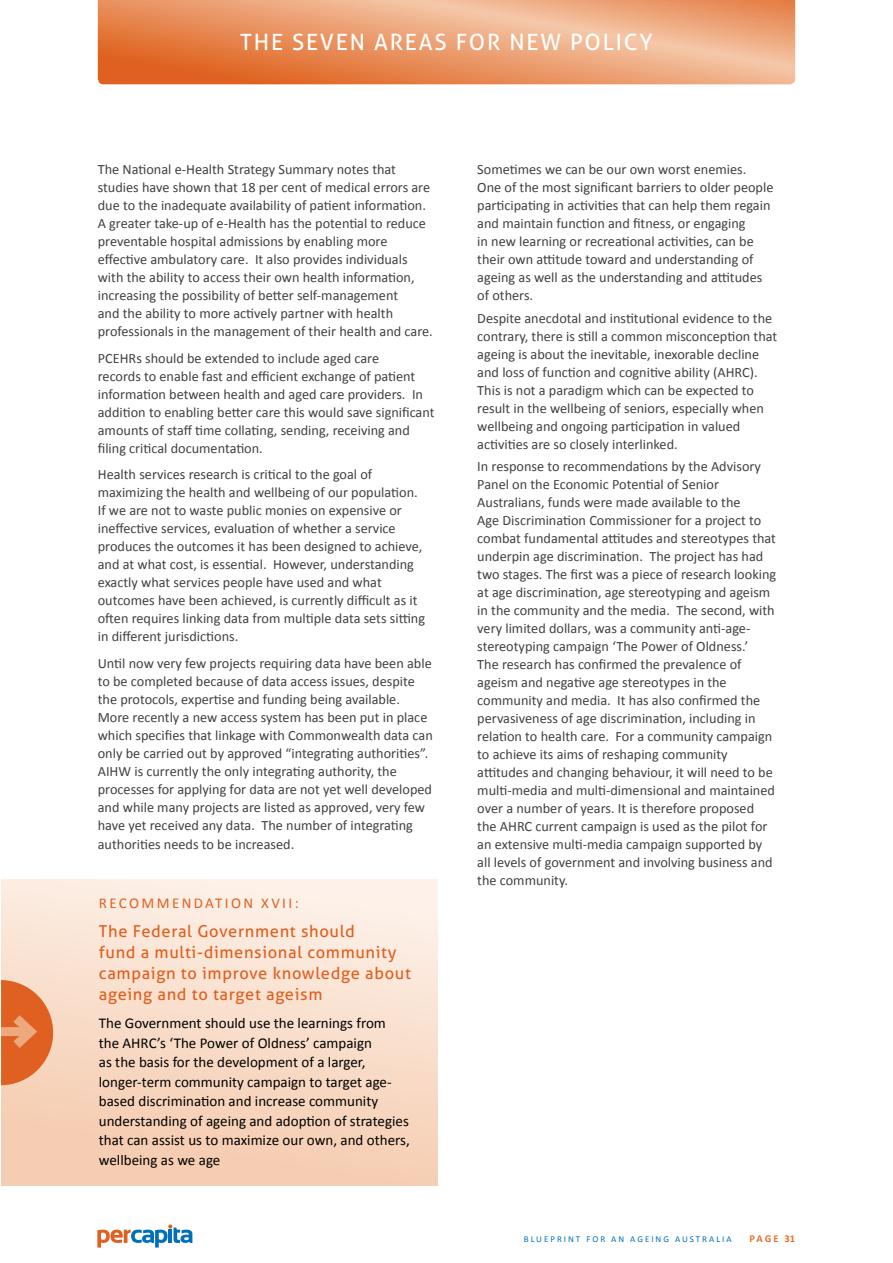
<style>
.page{position:relative;width:893px;height:1263px;background:#fff}
.page>*{position:absolute;margin:0;border:0;box-sizing:border-box;transform-origin:0 0}
.t1{font:22.5px "Aller";letter-spacing:.08em;color:#fff}
.t2{font:16.5px/21px "Aller";letter-spacing:.04em;color:#df6020}
.t3{font:15px/19.5px "Calibri";color:#000}
.t4{font:15px "Calibri";letter-spacing:.16em;color:#df6020}
.t5{font:14.25px/18px "Calibri";color:#414042}
.t6{font:700 10.5px "Calibri";letter-spacing:.16em;color:#e26f2f}
.t7{font:9px "Calibri";letter-spacing:.22em;color:#0070b9}
</style>
<div class="page">
<svg style="left:97px;top:1224px;width:95px;height:23px"></svg>
<svg style="left:98px;top:0;width:697px;height:84px;background:#eb9a6c"></svg>
<div style="left:1px;top:879px;width:437px;height:307px;background:linear-gradient(to bottom,#fdf0e8,#f5caae)"></div>
<svg style="left:1px;top:980px;width:52px;height:105px;background:#e5804c"></svg>
<h1 class="t1" style="left:240px;top:29px;width:414px">THE SEVEN AREAS FOR NEW POLICY</h1>
<p class="t5" style="left:98px;top:160px;width:336px">The National e-Health Strategy Summary notes that studies have shown that 18 per cent of medical errors are due to the inadequate availability of patient information.<br>A greater take-up of e-Health has the potential to reduce preventable hospital admissions by enabling more effective ambulatory care. It also provides individuals with the ability to access their own health information, increasing the possibility of better self-management<br>and the ability to more actively partner with health professionals in the management of their health and care.</p>
<p class="t5" style="left:98px;top:348px;width:338px">PCEHRs should be extended to include aged care<br>records to enable fast and efficient exchange of patient information between health and aged care providers. In addition to enabling better care this would save significant amounts of staff time collating, sending, receiving and filing critical documentation.</p>
<p class="t5" style="left:98px;top:465px;width:329px">Health services research is critical to the goal of maximizing the health and wellbeing of our population.<br>If we are not to waste public monies on expensive or ineffective services, evaluation of whether a service produces the outcomes it has been designed to achieve, and at what cost, is essential. However, understanding exactly what services people have used and what outcomes have been achieved, is currently difficult as it often requires linking data from multiple data sets sitting in different jurisdictions.</p>
<p class="t5" style="left:98px;top:653px;width:336px">Until now very few projects requiring data have been able to be completed because of data access issues, despite the protocols, expertise and funding being available.<br>More recently a new access system has been put in place which specifies that linkage with Commonwealth data can only be carried out by approved “integrating authorities”.<br>AIHW is currently the only integrating authority, the processes for applying for data are not yet well developed and while many projects are listed as approved, very few have yet received any data. The number of integrating</p>
<p class="t5" style="left:98px;top:835px;width:198px">authorities needs to be increased.</p>
<p class="t4" style="left:99px;top:893px;width:201px">RECOMMENDATION XVII:</p>
<p class="t2" style="left:99px;top:921px;width:314px">The Federal Government should<br>fund a multi-dimensional community campaign to improve knowledge about ageing and to target ageism</p>
<p class="t3" style="left:99px;top:1013px;width:312px">The Government should use the learnings from the AHRC’s ‘The Power of Oldness’ campaign<br>as the basis for the development of a larger, longer-term community campaign to target age&shy;based discrimination and increase community understanding of ageing and adoption of strategies that can assist us to maximize our own, and others, wellbeing as we age</p>
<p class="t5" style="left:477px;top:160px;width:298px">Sometimes we can be our own worst enemies.<br>One of the most significant barriers to older people participating in activities that can help them regain and maintain function and fitness, or engaging<br>in new learning or recreational activities, can be their own attitude toward and understanding of ageing as well as the understanding and attitudes of others.</p>
<p class="t5" style="left:477px;top:308px;width:301px">Despite anecdotal and institutional evidence to the contrary, there is still a common misconception that ageing is about the inevitable, inexorable decline and loss of function and cognitive ability (AHRC).<br>This is not a paradigm which can be expected to result in the wellbeing of seniors, especially when wellbeing and ongoing participation in valued activities are so closely interlinked.</p>
<p class="t5" style="left:477px;top:456px;width:300px">In response to recommendations by the Advisory Panel on the Economic Potential of Senior Australians, funds were made available to the<br>Age Discrimination Commissioner for a project to combat fundamental attitudes and stereotypes that underpin age discrimination. The project has had two stages. The first was a piece of research looking at age discrimination, age stereotyping and ageism in the community and the media. The second, with very limited dollars, was a community anti-age&shy;stereotyping campaign ‘The Power of Oldness.’<br>The research has confirmed the prevalence of ageism and negative age stereotypes in the community and media. It has also confirmed the pervasiveness of age discrimination, including in relation to health care. For a community campaign to achieve its aims of reshaping community attitudes and changing behaviour, it will need to be multi-media and multi-dimensional and maintained over a number of years. It is therefore proposed the AHRC current campaign is used as the pilot for an extensive multi-media campaign supported by all levels of government and involving business and the community.</p>
<p class="t7" style="left:524px;top:1233px;width:209px">BLUEPRINT FOR AN AGEING AUSTRALIA</p>
<p class="t6" style="left:749px;top:1232px;width:47px">PAGE 31</p>
</div>
